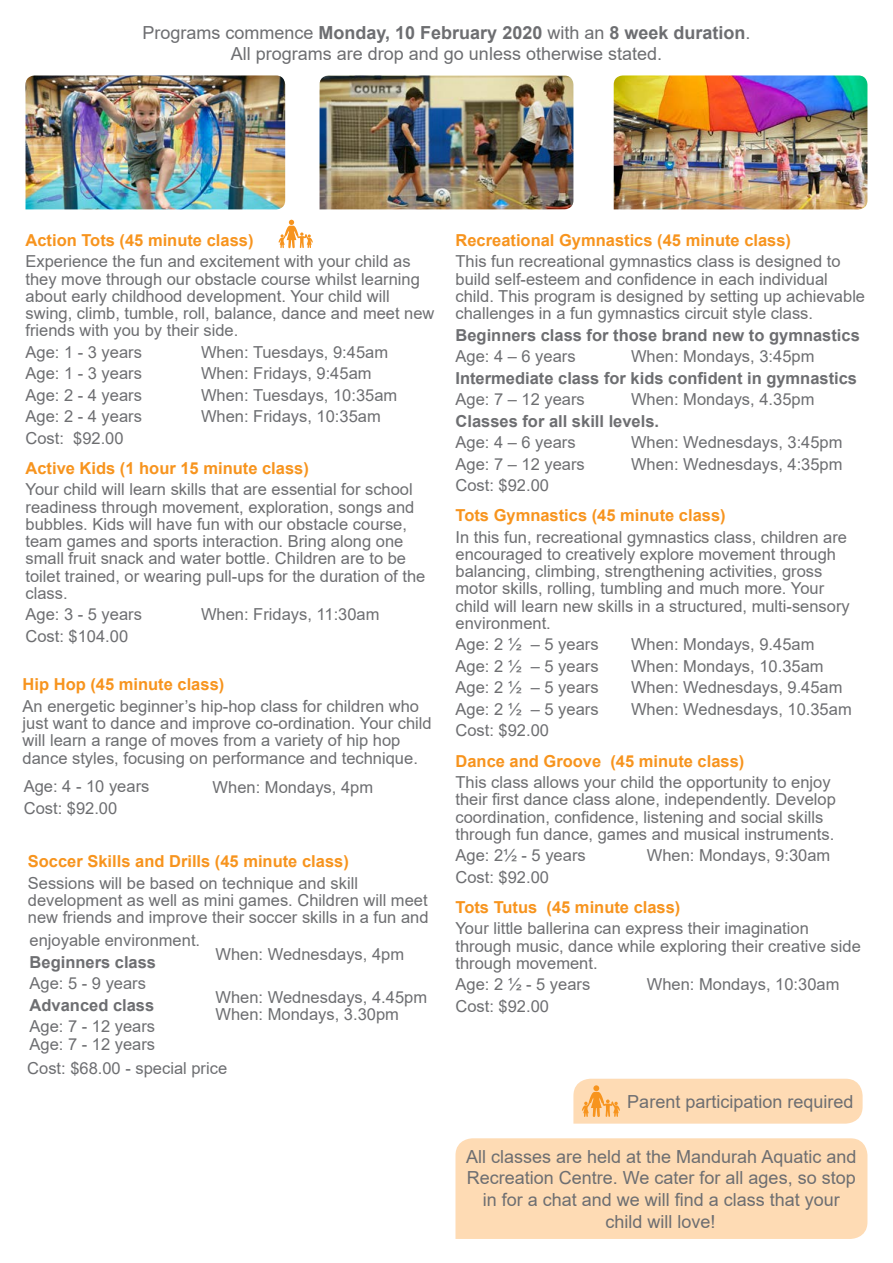
<style>
.page{position:relative;width:893px;height:1263px;background:#fff}
.page>*{position:absolute;margin:0;border:0;box-sizing:border-box;transform-origin:0 0}
.t1{font:18px/21.6px "Arial";color:#6d6e71;text-align:center}
.t2{font:16.5px/17.2px "Arial";color:#6d6e71}
.t3{font:700 16.5px "Arial";color:#f7941e}
.t4{font:700 16.5px "Arial";color:#6d6e71}
.s1{font-weight:700}
</style>
<div class="page">
<img style="left:26px;top:75px;width:259px;height:134px">
<img style="left:614px;top:75px;width:253px;height:134px">
<img style="left:320px;top:75px;width:253px;height:134px">
<svg style="left:573px;top:1079px;width:290px;height:45px;background:#fdd9b0"></svg>
<div style="left:455px;top:1138px;width:412px;height:101px;background:#fedbb4"></div>
<svg style="left:278px;top:220px;width:35px;height:28px"></svg>
<p class="t1" style="left:143px;top:21px;width:609px">Programs commence <span class="s1">Monday, 10 February 2020</span> with an <span class="s1">8 week duration</span>.<br>All programs are drop and go unless otherwise stated.</p>
<p class="t3" style="left:26px;top:229px;width:229px">Action Tots (45 minute class)</p>
<p class="t2" style="left:26px;top:253px;width:411px">Experience the fun and excitement with your child as they move through our obstacle course whilst learning about early childhood development. Your child will swing, climb, tumble, roll, balance, dance and meet new friends with you by their side.</p>
<p class="t2" style="left:26px;top:343px;width:118px">Age: 1 - 3 years</p>
<p class="t2" style="left:201px;top:343px;width:189px">When: Tuesdays, 9:45am</p>
<p class="t2" style="left:26px;top:365px;width:118px">Age: 1 - 3 years</p>
<p class="t2" style="left:201px;top:365px;width:172px">When: Fridays, 9:45am</p>
<p class="t2" style="left:26px;top:386px;width:118px">Age: 2 - 4 years</p>
<p class="t2" style="left:201px;top:386px;width:198px">When: Tuesdays, 10:35am</p>
<p class="t2" style="left:26px;top:408px;width:118px">Age: 2 - 4 years</p>
<p class="t2" style="left:201px;top:408px;width:181px">When: Fridays, 10:35am</p>
<p class="t2" style="left:26px;top:429px;width:100px">Cost: $92.00</p>
<p class="t3" style="left:26px;top:457px;width:285px">Active Kids (1 hour 15 minute class)</p>
<p class="t2" style="left:26px;top:481px;width:401px">Your child will learn skills that are essential for school readiness through movement, exploration, songs and bubbles. Kids will have fun with our obstacle course, team games and sports interaction. Bring along one small fruit snack and water bottle. Children are to be toilet trained, or wearing pull-ups for the duration of the class.</p>
<p class="t2" style="left:26px;top:606px;width:118px">Age: 3 - 5 years</p>
<p class="t2" style="left:201px;top:606px;width:180px">When: Fridays, 11:30am</p>
<p class="t2" style="left:26px;top:627px;width:104px">Cost: $104.00</p>
<p class="t3" style="left:23px;top:673px;width:203px">Hip Hop (45 minute class)</p>
<p class="t2" style="left:23px;top:697px;width:411px">An energetic beginner’s hip-hop class for children who just want to dance and improve co-ordination. Your child will learn a range of moves from a variety of hip hop dance styles, focusing on performance and technique.</p>
<p class="t2" style="left:24px;top:777px;width:127px">Age: 4 - 10 years</p>
<p class="t2" style="left:213px;top:779px;width:162px">When: Mondays, 4pm</p>
<p class="t2" style="left:24px;top:799px;width:95px">Cost: $92.00</p>
<p class="t3" style="left:28px;top:850px;width:322px">Soccer Skills and Drills (45 minute class)</p>
<p class="t2" style="left:28px;top:874px;width:402px">Sessions will be based on technique and skill development as well as mini games. Children will meet new friends and improve their soccer skills in a fun and</p>
<p class="t2" style="left:30px;top:932px;width:172px">enjoyable environment.</p>
<p class="t4" style="left:30px;top:950px;width:128px">Beginners class</p>
<p class="t2" style="left:30px;top:975px;width:118px">Age: 5 - 9 years</p>
<p class="t2" style="left:216px;top:945px;width:190px">When: Wednesdays, 4pm</p>
<p class="t2" style="left:216px;top:988px;width:213px">When: Wednesdays, 4.45pm</p>
<p class="t4" style="left:30px;top:993px;width:126px">Advanced class</p>
<p class="t2" style="left:30px;top:1018px;width:127px">Age: 7 - 12 years</p>
<p class="t2" style="left:216px;top:1005px;width:185px">When: Mondays, 3.30pm</p>
<p class="t2" style="left:27px;top:1059px;width:201px">Cost: $68.00 - special price</p>
<p class="t2" style="left:30px;top:1035px;width:127px">Age: 7 - 12 years</p>
<p class="t3" style="left:455px;top:229px;width:337px">Recreational Gymnastics (45 minute class)</p>
<p class="t2" style="left:455px;top:253px;width:411px">This fun recreational gymnastics class is designed to build self-esteem and confidence in each individual child. This program is designed by setting up achievable challenges in a fun gymnastics circuit style class.</p>
<p class="t4" style="left:455px;top:323px;width:406px">Beginners class for those brand new to gymnastics</p>
<p class="t2" style="left:455px;top:348px;width:122px">Age: 4 – 6 years</p>
<p class="t2" style="left:631px;top:348px;width:185px">When: Mondays, 3:45pm</p>
<p class="t4" style="left:455px;top:366px;width:403px">Intermediate class for kids confident in gymnastics</p>
<p class="t2" style="left:455px;top:391px;width:131px">Age: 7 – 12 years</p>
<p class="t2" style="left:631px;top:391px;width:185px">When: Mondays, 4.35pm</p>
<p class="t4" style="left:455px;top:409px;width:205px">Classes for all skill levels.</p>
<p class="t2" style="left:455px;top:434px;width:122px">Age: 4 – 6 years</p>
<p class="t2" style="left:631px;top:434px;width:213px">When: Wednesdays, 3:45pm</p>
<p class="t2" style="left:455px;top:455px;width:131px">Age: 7 – 12 years</p>
<p class="t2" style="left:631px;top:455px;width:213px">When: Wednesdays, 4:35pm</p>
<p class="t2" style="left:455px;top:477px;width:95px">Cost: $92.00</p>
<p class="t3" style="left:455px;top:504px;width:272px">Tots Gymnastics (45 minute class)</p>
<p class="t2" style="left:455px;top:528px;width:396px">In this fun, recreational gymnastics class, children are encouraged to creatively explore movement through balancing, climbing, strengthening activities, gross motor skills, rolling, tumbling and much more. Your child will learn new skills in a structured, multi-sensory environment.</p>
<p class="t2" style="left:455px;top:636px;width:145px">Age: 2 ½ – 5 years</p>
<p class="t2" style="left:631px;top:636px;width:185px">When: Mondays, 9.45am</p>
<p class="t2" style="left:455px;top:657px;width:145px">Age: 2 ½ – 5 years</p>
<p class="t2" style="left:631px;top:657px;width:194px">When: Mondays, 10.35am</p>
<p class="t2" style="left:455px;top:679px;width:145px">Age: 2 ½ – 5 years</p>
<p class="t2" style="left:631px;top:679px;width:213px">When: Wednesdays, 9.45am</p>
<p class="t2" style="left:455px;top:700px;width:145px">Age: 2 ½ – 5 years</p>
<p class="t2" style="left:631px;top:700px;width:222px">When: Wednesdays, 10.35am</p>
<p class="t2" style="left:455px;top:722px;width:95px">Cost: $92.00</p>
<p class="t3" style="left:455px;top:749px;width:290px">Dance and Groove (45 minute class)</p>
<p class="t2" style="left:455px;top:773px;width:382px">This class allows your child the opportunity to enjoy their first dance class alone, independently. Develop coordination, confidence, listening and social skills through fun dance, games and musical instruments.</p>
<p class="t2" style="left:455px;top:847px;width:132px">Age: 2½ - 5 years</p>
<p class="t2" style="left:647px;top:847px;width:185px">When: Mondays, 9:30am</p>
<p class="t2" style="left:455px;top:868px;width:95px">Cost: $92.00</p>
<p class="t3" style="left:455px;top:895px;width:226px">Tots Tutus (45 minute class)</p>
<p class="t2" style="left:455px;top:920px;width:407px">Your little ballerina can express their imagination through music, dance while exploring their creative side through movement.</p>
<p class="t2" style="left:455px;top:976px;width:136px">Age: 2 ½ - 5 years</p>
<p class="t2" style="left:647px;top:976px;width:194px">When: Mondays, 10:30am</p>
<p class="t2" style="left:455px;top:997px;width:95px">Cost: $92.00</p>
<p class="t1" style="left:627px;top:1090px;width:228px">Parent participation required</p>
<p class="t1" style="left:466px;top:1145px;width:392px">All classes are held at the Mandurah Aquatic and Recreation Centre. We cater for all ages, so stop in for a chat and we will find a class that your child will love!</p>
</div>
